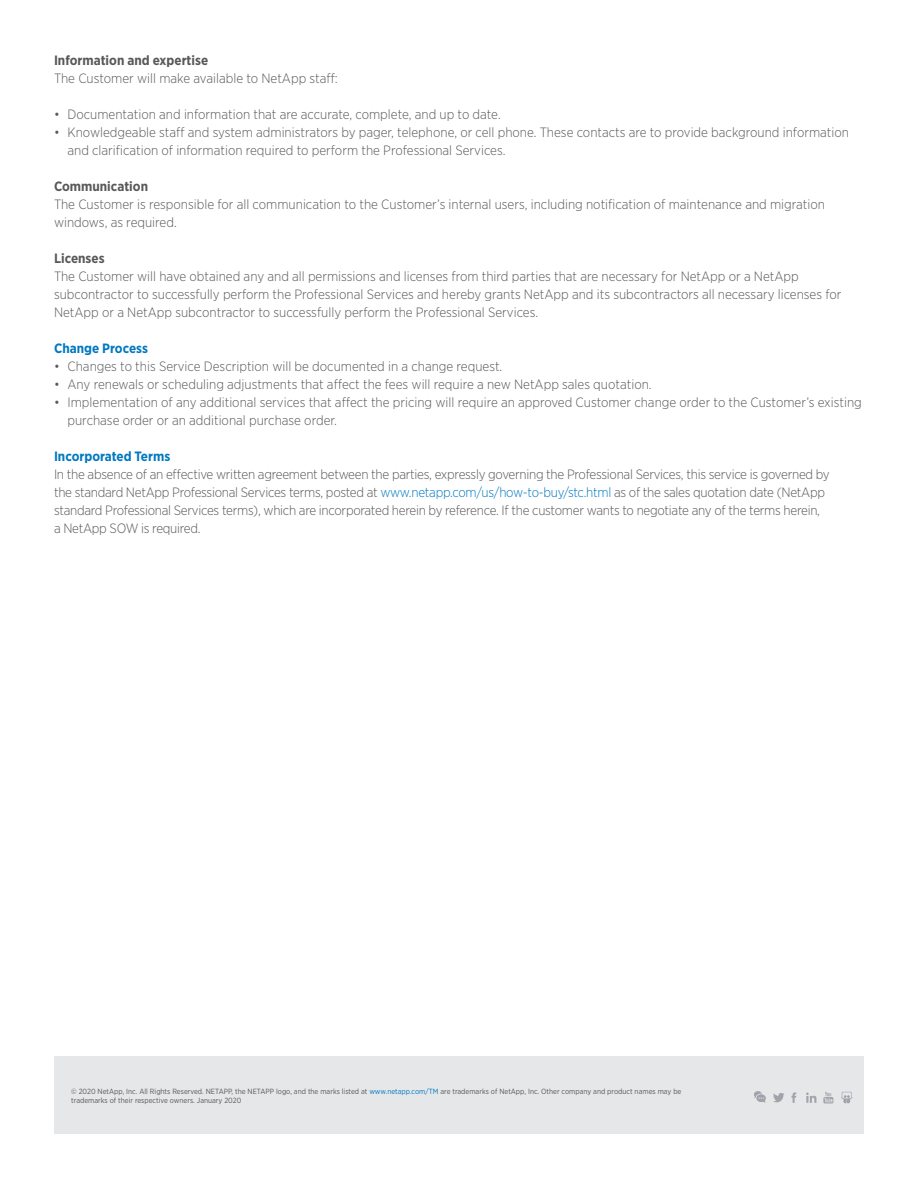
<style>
.page{position:relative;width:918px;height:1188px;background:#fff}
.page>*{position:absolute;margin:0;border:0;box-sizing:border-box;transform-origin:0 0}
.Body{font:300 13.5px/18px "Gotham Narrow";color:#57585a}
.Body-2{font:300 13.5px/18px "Gotham Narrow";letter-spacing:-.02em;color:#57585a}
.Body_Head_L2{font:700 13.5px "Gotham Narrow";color:#57585a}
.Body_Head_L1{font:700 13.5px "Gotham Narrow";color:#0078c0}
.Copyright{font:7.5px/9px "Gotham Narrow";color:#57585a}
.s1{color:#0078c0}
</style>
<div class="page">
<div style="left:54px;top:1056px;width:810px;height:78px;background:#e6e7e9"></div>
<svg style="left:823px;top:1092px;width:10px;height:11px"></svg>
<svg style="left:791px;top:1092px;width:5px;height:11px"></svg>
<svg style="left:806px;top:1092px;width:10px;height:11px"></svg>
<svg style="left:773px;top:1093px;width:11px;height:9px"></svg>
<svg style="left:841px;top:1092px;width:12px;height:12px"></svg>
<svg style="left:754px;top:1091px;width:12px;height:12px"></svg>
<p class="Body_Head_L2" style="left:54px;top:51px;width:156px">Information and expertise</p>
<p class="Body" style="left:54px;top:69px;width:285px">The Customer will make available to NetApp staff:</p>
<p class="Body" style="left:54px;top:105px;width:448px">• Documentation and information that are accurate, complete, and up to date.</p>
<p class="Body" style="left:68px;top:123px;width:783px;text-indent:-14px">• Knowledgeable staff and system administrators by pager, telephone, or cell phone. These contacts are to provide background information and clarification of information required to perform the Professional Services.</p>
<p class="Body_Head_L2" style="left:54px;top:177px;width:96px">Communication</p>
<p class="Body" style="left:54px;top:195px;width:773px">The Customer is responsible for all communication to the Customer’s internal users, including notification of maintenance and migration windows, as required.</p>
<p class="Body_Head_L2" style="left:54px;top:249px;width:52px">Licenses</p>
<p class="Body" style="left:54px;top:267px;width:789px">The Customer will have obtained any and all permissions and licenses from third parties that are necessary for NetApp or a NetApp subcontractor to successfully perform the Professional Services and hereby grants NetApp and its subcontractors all necessary licenses for<br>NetApp or a NetApp subcontractor to successfully perform the Professional Services.</p>
<p class="Body_Head_L1" style="left:54px;top:339px;width:95px">Change Process</p>
<p class="Body" style="left:54px;top:357px;width:450px">• Changes to this Service Description will be documented in a change request.</p>
<p class="Body" style="left:54px;top:375px;width:599px">• Any renewals or scheduling adjustments that affect the fees will require a new NetApp sales quotation.</p>
<p class="Body" style="left:68px;top:393px;width:796px;text-indent:-14px">• Implementation of any additional services that affect the pricing will require an approved Customer change order to the Customer’s existing purchase order or an additional purchase order.</p>
<p class="Body_Head_L1" style="left:54px;top:447px;width:118px">Incorporated Terms</p>
<p class="Body-2" style="left:54px;top:465px;width:777px">In the absence of an effective written agreement between the parties, expressly governing the Professional Services, this service is governed by the standard NetApp Professional Services terms, posted at <span class="s1">www.netapp.com/us/how-to-buy/stc.html</span> as of the sales quotation date (NetApp standard Professional Services terms), which are incorporated herein by reference. If the customer wants to negotiate any of the terms herein, a NetApp SOW is required.</p>
<p class="Copyright" style="left:71px;top:1086px;width:612px">© 2020 NetApp, Inc. All Rights Reserved. NETAPP, the NETAPP logo, and the marks listed at <span class="s1">www.netapp.com/TM</span> are trademarks of NetApp, Inc. Other company and product names may be trademarks of their respective owners. January 2020</p>
</div>
